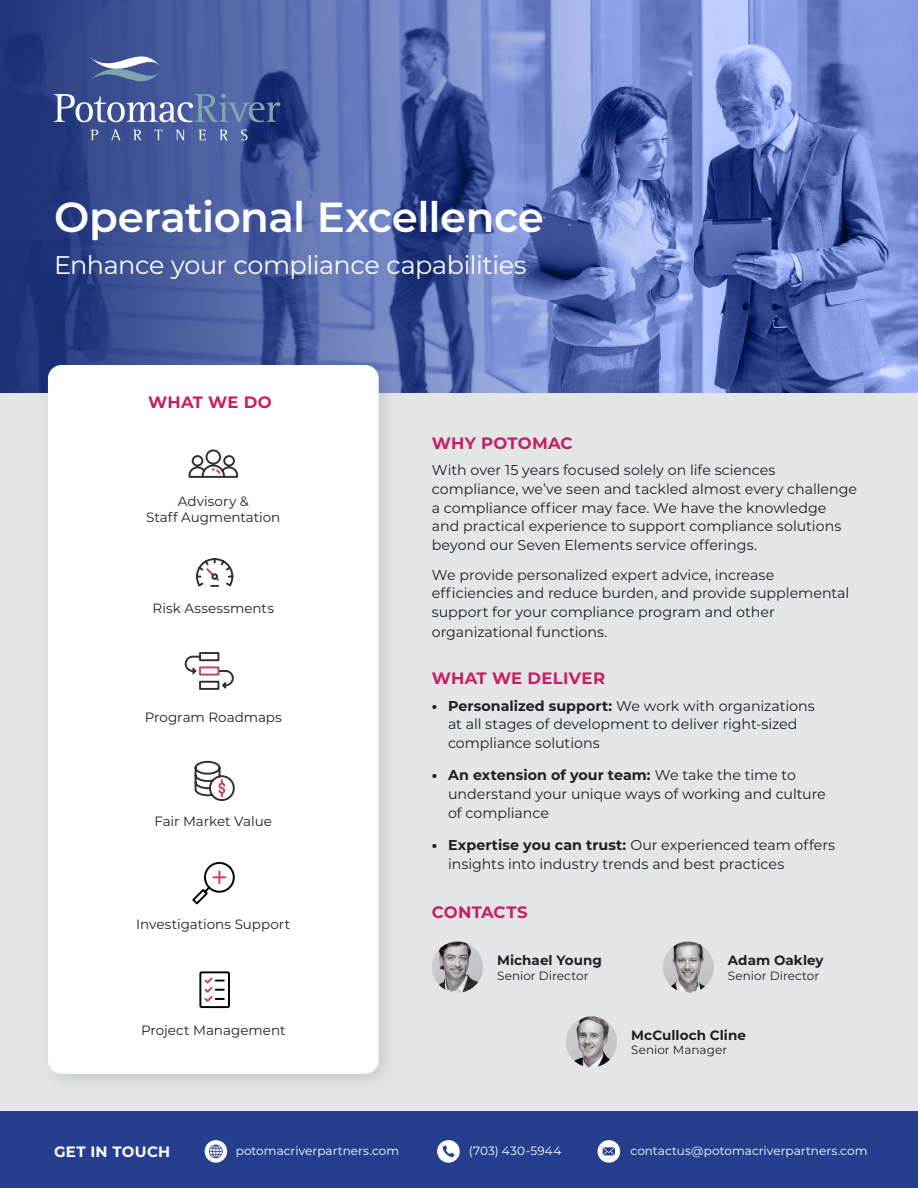
<style>
.page{position:relative;width:918px;height:1188px;background:#fff}
.page>*{position:absolute;margin:0;border:0;box-sizing:border-box;transform-origin:0 0}
.t1{font:600 42px "Montserrat";letter-spacing:-.015em;color:#fff}
.t2{font:25.5px "Montserrat";letter-spacing:-.02em;color:#fff}
.t3{font:700 16.5px "Montserrat";letter-spacing:.015em;color:#c42064}
.t4{font:700 15px "Montserrat";letter-spacing:.025em;color:#fff}
.t5{font:14.25px/18.8px "Montserrat";color:#231f20}
.t6{font:13.5px "Montserrat";color:#231f20}
.t7{font:700 13.5px "Montserrat";letter-spacing:.005em;color:#231f20}
.t8{font:12px "Montserrat";letter-spacing:.005em;color:#fff}
.t9{font:12px "Montserrat";letter-spacing:.005em;color:#231f20}
.s1{font-weight:800}
.s2{font-weight:700}
</style>
<div class="page">
<div style="left:0;top:351px;width:918px;height:631px;background:#e4e5e7"></div>
<svg style="left:680px;top:0;width:238px;height:393px;background:#6b7fc3"></svg>
<svg style="left:0;top:0;width:680px;height:393px;background:#5266a9"></svg>
<div style="left:0;top:957px;width:918px;height:162px;background:#e4e5e7"></div>
<div style="left:0;top:1112px;width:918px;height:76px;background:#253f8e"></div>
<div style="left:598px;top:1140px;width:22px;height:23px;background:#fff;border-radius:50%"></div>
<svg style="left:603px;top:1147px;width:12px;height:8px"></svg>
<div style="left:437px;top:1140px;width:23px;height:23px;background:#fff;border-radius:50%"></div>
<svg style="left:443px;top:1145px;width:11px;height:12px"></svg>
<div style="left:205px;top:1140px;width:22px;height:23px;background:#fff;border-radius:50%"></div>
<svg style="left:209px;top:1145px;width:14px;height:13px"></svg>
<svg style="left:90px;top:130px;width:8px;height:10px"></svg>
<svg style="left:111px;top:130px;width:9px;height:10px"></svg>
<svg style="left:133px;top:130px;width:8px;height:10px"></svg>
<svg style="left:154px;top:130px;width:8px;height:10px"></svg>
<svg style="left:175px;top:130px;width:9px;height:10px"></svg>
<svg style="left:198px;top:130px;width:8px;height:10px"></svg>
<svg style="left:219px;top:130px;width:8px;height:10px"></svg>
<svg style="left:241px;top:130px;width:7px;height:10px"></svg>
<svg style="left:54px;top:94px;width:226px;height:28px;background:#6276a7"></svg>
<svg style="left:90px;top:55px;width:70px;height:28px;background:#697eaa"></svg>
<div style="left:37px;top:355px;width:362px;height:739px;background:#231f20;opacity:.14"></div>
<div style="left:48px;top:365px;width:331px;height:709px;background:#fff;border-radius:14px"></div>
<svg style="left:566px;top:1016px;width:51px;height:51px;background:#a7a4a6"></svg>
<svg style="left:432px;top:942px;width:51px;height:51px;background:#9d9b9d"></svg>
<svg style="left:663px;top:942px;width:51px;height:51px;background:#aaa8a9"></svg>
<svg style="left:188px;top:449px;width:51px;height:29px"></svg>
<svg style="left:196px;top:558px;width:38px;height:29px"></svg>
<svg style="left:194px;top:760px;width:41px;height:41px"></svg>
<svg style="left:192px;top:862px;width:43px;height:43px"></svg>
<svg style="left:199px;top:971px;width:31px;height:38px"></svg>
<svg style="left:184px;top:652px;width:50px;height:38px"></svg>
<div style="left:199px;top:666px;width:20px;height:10px;border:2px solid #c93f6f"></div>
<p class="t1" style="left:54px;top:187px;width:492px">Operational Excellence</p>
<p class="t2" style="left:54px;top:247px;width:474px">Enhance your compliance capabilities</p>
<p class="t3" style="left:148px;top:391px;width:125px">WHAT WE DO</p>
<p class="t6" style="left:178px;top:492px;width:73px">Advisory &amp;</p>
<p class="t6" style="left:146px;top:508px;width:136px">Staff Augmentation</p>
<p class="t6" style="left:153px;top:599px;width:123px">Risk Assessments</p>
<p class="t6" style="left:145px;top:708px;width:139px">Program Roadmaps</p>
<p class="t6" style="left:155px;top:812px;width:119px">Fair Market Value</p>
<p class="t6" style="left:136px;top:915px;width:155px">Investigations Support</p>
<p class="t6" style="left:141px;top:1021px;width:146px">Project Management</p>
<p class="t3" style="left:432px;top:431px;width:142px">WHY POTOMAC</p>
<p class="t5" style="left:432px;top:460px;width:427px">With over 15 years focused solely on life sciences compliance, we’ve seen and tackled almost every challenge a compliance officer may face. We have the knowledge and practical experience to support compliance solutions beyond our Seven Elements service offerings.</p>
<p class="t5" style="left:432px;top:565px;width:419px">We provide personalized expert advice, increase efficiencies and reduce burden, and provide supplemental support for your compliance program and other organizational functions.</p>
<p class="t3" style="left:432px;top:667px;width:175px">WHAT WE DELIVER</p>
<p class="t5" style="left:448px;top:696px;width:368px;text-indent:-16px"><span class="s1">•</span> <span class="s2">Personalized support:</span> We work with organizations at all stages of development to deliver right-sized compliance solutions</p>
<p class="t5" style="left:448px;top:765px;width:379px;text-indent:-16px"><span class="s1">•</span> <span class="s2">An extension of your team:</span> We take the time to understand your unique ways of working and culture of compliance</p>
<p class="t5" style="left:448px;top:835px;width:389px;text-indent:-16px"><span class="s1">•</span> <span class="s2">Expertise you can trust:</span> Our experienced team offers insights into industry trends and best practices</p>
<p class="t3" style="left:432px;top:900px;width:97px">CONTACTS</p>
<p class="t7" style="left:497px;top:951px;width:106px">Michael Young</p>
<p class="t9" style="left:497px;top:967px;width:93px">Senior Director</p>
<p class="t7" style="left:728px;top:951px;width:97px">Adam Oakley</p>
<p class="t9" style="left:728px;top:967px;width:93px">Senior Director</p>
<p class="t7" style="left:631px;top:1025px;width:116px">McCulloch Cline</p>
<p class="t9" style="left:631px;top:1042px;width:98px">Senior Manager</p>
<p class="t4" style="left:54px;top:1141px;width:118px">GET IN TOUCH</p>
<p class="t8" style="left:236px;top:1142px;width:165px">potomacriverpartners.com</p>
<p class="t8" style="left:469px;top:1142px;width:94px">(703) 430-5944</p>
<p class="t8" style="left:631px;top:1142px;width:238px">contactus@potomacriverpartners.com</p>
</div>
